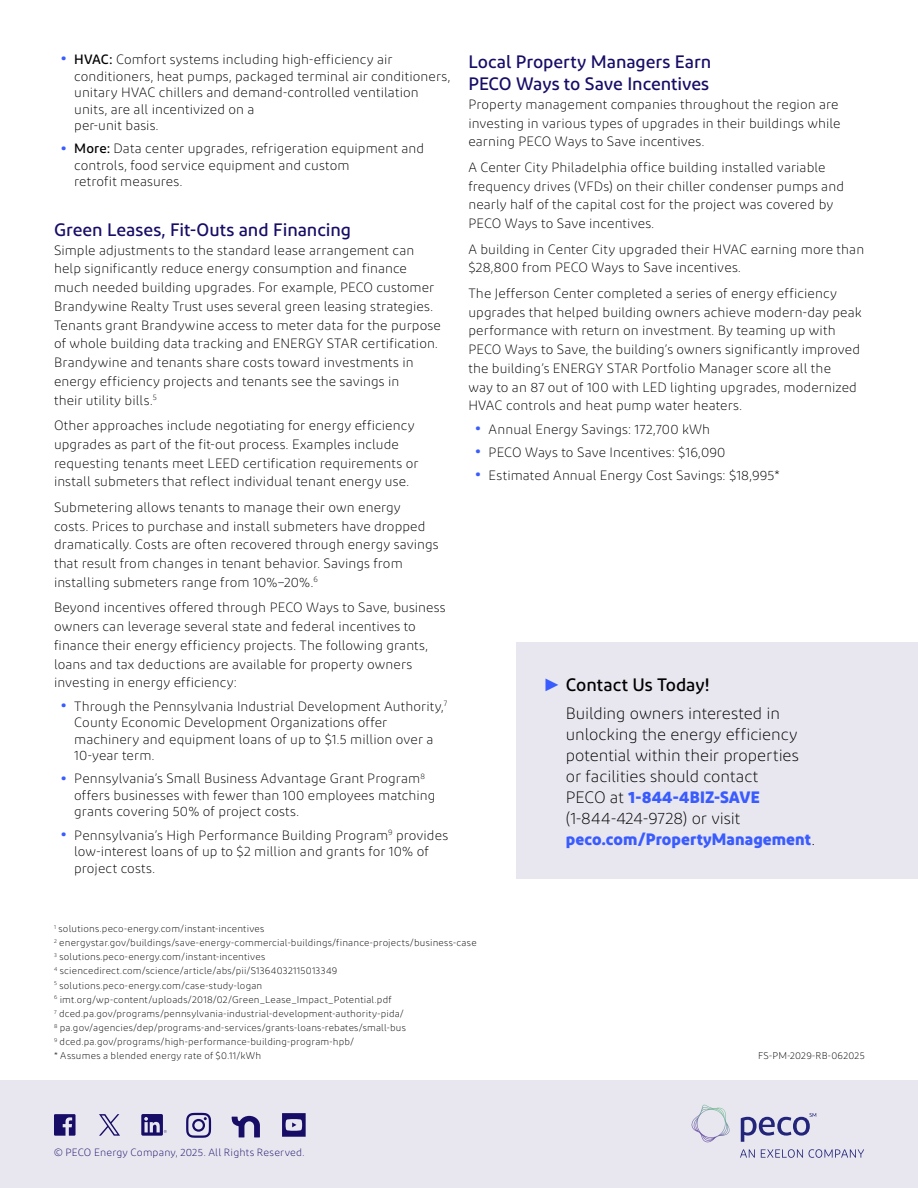
<style>
.page{position:relative;width:918px;height:1188px;background:#fff}
.page>*{position:absolute;margin:0;border:0;box-sizing:border-box;transform-origin:0 0}
.t1{font:500 18px/22.5px "Diodrum";letter-spacing:-.005em;color:#170d67}
.t2{font:500 18px "Diodrum";letter-spacing:-.005em;color:#000}
.t3{font:300 16.5px/21px "Diodrum";letter-spacing:-.005em;color:#000}
.t4{font:300 13.5px/18.8px "Diodrum";letter-spacing:.005em;color:#000}
.t5{font:300 10.5px "Diodrum";letter-spacing:.015em;color:#170d67}
.t6{font:300 9.75px/14.1px "Diodrum";letter-spacing:.02em;color:#000}
.s1{font-weight:500}
.s2{font-family:"Arial";font-weight:400;color:#3a5cff}
.s3{font-weight:700;color:#3a5cff}
</style>
<div class="page">
<div style="left:516px;top:643px;width:402px;height:236px;background:#e8e7f0"></div>
<div style="left:0;top:1080px;width:918px;height:108px;background:#e8e7f0"></div>
<svg style="left:740px;top:1113px;width:124px;height:45px"></svg>
<svg style="left:691px;top:1105px;width:39px;height:37px"></svg>
<svg style="left:282px;top:1113px;width:24px;height:24px"></svg>
<svg style="left:186px;top:1113px;width:25px;height:25px"></svg>
<svg style="left:141px;top:1114px;width:26px;height:22px"></svg>
<svg style="left:54px;top:1114px;width:22px;height:22px"></svg>
<svg style="left:99px;top:1114px;width:21px;height:22px"></svg>
<svg style="left:232px;top:1116px;width:28px;height:21px"></svg>
<p class="t4" style="left:74px;top:51px;width:378px;line-height:16.5px;text-indent:-14px"><sup>.</sup> <span class="s1">HVAC:</span> Comfort systems including high-efficiency air conditioners, heat pumps, packaged terminal air conditioners, unitary HVAC chillers and demand-controlled ventilation units, are all incentivized on a<br>per-unit basis.</p>
<p class="t4" style="left:74px;top:140px;width:351px;line-height:16.5px;text-indent:-14px"><sup>.</sup> <span class="s1">More:</span> Data center upgrades, refrigeration equipment and controls, food service equipment and custom<br>retrofit measures.</p>
<h1 class="t1" style="left:54px;top:218px;width:299px">Green Leases, Fit-Outs and Financing</h1>
<p class="t4" style="left:54px;top:240px;width:389px">Simple adjustments to the standard lease arrangement can help significantly reduce energy consumption and finance much needed building upgrades. For example, PECO customer Brandywine Realty Trust uses several green leasing strategies.<br>Tenants grant Brandywine access to meter data for the purpose of whole building data tracking and ENERGY STAR certification.<br>Brandywine and tenants share costs toward investments in energy efficiency projects and tenants see the savings in<br>their utility bills.<sup>5</sup></p>
<p class="t4" style="left:54px;top:416px;width:366px">Other approaches include negotiating for energy efficiency upgrades as part of the fit-out process. Examples include requesting tenants meet LEED certification requirements or install submeters that reflect individual tenant energy use.</p>
<p class="t4" style="left:54px;top:498px;width:386px">Submetering allows tenants to manage their own energy<br>costs. Prices to purchase and install submeters have dropped dramatically. Costs are often recovered through energy savings that result from changes in tenant behavior. Savings from installing submeters range from 10%–20%.<sup>6</sup></p>
<p class="t4" style="left:54px;top:598px;width:393px">Beyond incentives offered through PECO Ways to Save, business owners can leverage several state and federal incentives to finance their energy efficiency projects. The following grants, loans and tax deductions are available for property owners investing in energy efficiency:</p>
<p class="t4" style="left:74px;top:697px;width:375px;line-height:16.5px;text-indent:-13px"><sup>.</sup> Through the Pennsylvania Industrial Development Authority,<sup>7<br></sup>County Economic Development Organizations offer machinery and equipment loans of up to $1.5 million over a 10-year term.</p>
<p class="t4" style="left:74px;top:770px;width:363px;line-height:16.5px;text-indent:-14px"><sup>.</sup> Pennsylvania’s Small Business Advantage Grant Program<sup>8 </sup>offers businesses with fewer than 100 employees matching grants covering 50% of project costs.</p>
<p class="t4" style="left:74px;top:826px;width:375px;line-height:16.5px;text-indent:-14px"><sup>.</sup> Pennsylvania’s High Performance Building Program<sup>9</sup> provides low-interest loans of up to $2 million and grants for 10% of project costs.</p>
<h1 class="t1" style="left:468px;top:50px;width:244px">Local Property Managers Earn<br>PECO Ways to Save Incentives</h1>
<p class="t4" style="left:468px;top:94px;width:374px">Property management companies throughout the region are investing in various types of upgrades in their buildings while earning PECO Ways to Save incentives.</p>
<p class="t4" style="left:468px;top:157px;width:377px">A Center City Philadelphia office building installed variable frequency drives (VFDs) on their chiller condenser pumps and nearly half of the capital cost for the project was covered by PECO Ways to Save incentives.</p>
<p class="t4" style="left:468px;top:239px;width:397px">A building in Center City upgraded their HVAC earning more than $28,800 from PECO Ways to Save incentives.</p>
<p class="t4" style="left:468px;top:284px;width:395px">The Jefferson Center completed a series of energy efficiency upgrades that helped building owners achieve modern‑day peak performance with return on investment. By teaming up with PECO Ways to Save, the building’s owners significantly improved the building’s ENERGY STAR Portfolio Manager score all the<br>way to an 87 out of 100 with LED lighting upgrades, modernized HVAC controls and heat pump water heaters.</p>
<p class="t4" style="left:475px;top:417px;width:306px;line-height:23.2px"><sup>.</sup> Annual Energy Savings: 172,700 kWh<br><sup>.</sup> PECO Ways to Save Incentives: $16,090<br><sup>.</sup> Estimated Annual Energy Cost Savings: $18,995*</p>
<h1 class="t2" style="left:543px;top:673px;width:168px"><span class="s2">►</span> Contact Us Today!</h1>
<p class="t3" style="left:566px;top:702px;width:250px">Building owners interested in unlocking the energy efficiency potential within their properties or facilities should contact<br>PECO at <span class="s3">1-844-4BIZ-SAVE </span>(1-844-424-9728) or visit <span class="s3">peco.com/PropertyManagement</span>.</p>
<p class="t6" style="left:54px;top:921px;width:424px"><sup>1</sup> solutions.peco-energy.com/instant-incentives<br><sup>2</sup> energystar.gov/buildings/save-energy-commercial-buildings/finance-projects/business-case <sup>3</sup> solutions.peco-energy.com/instant-incentives<br><sup>4</sup> sciencedirect.com/science/article/abs/pii/S1364032115013349<br><sup>5</sup> solutions.peco-energy.com/case-study-logan<br><sup>6</sup> imt.org/wp-content/uploads/2018/02/Green_Lease_Impact_Potential.pdf<br><sup>7</sup> dced.pa.gov/programs/pennsylvania-industrial-development-authority-pida/<br><sup>8</sup> pa.gov/agencies/dep/programs-and-services/grants-loans-rebates/small-bus<br><sup>9</sup> dced.pa.gov/programs/high-performance-building-program-hpb/<br>* Assumes a blended energy rate of $0.11/kWh</p>
<p class="t5" style="left:54px;top:1147px;width:252px">© PECO Energy Company, 2025. All Rights Reserved.</p>
<p class="t6" style="left:758px;top:1049px;width:108px">FS-PM-2029-RB-062025</p>
</div>
